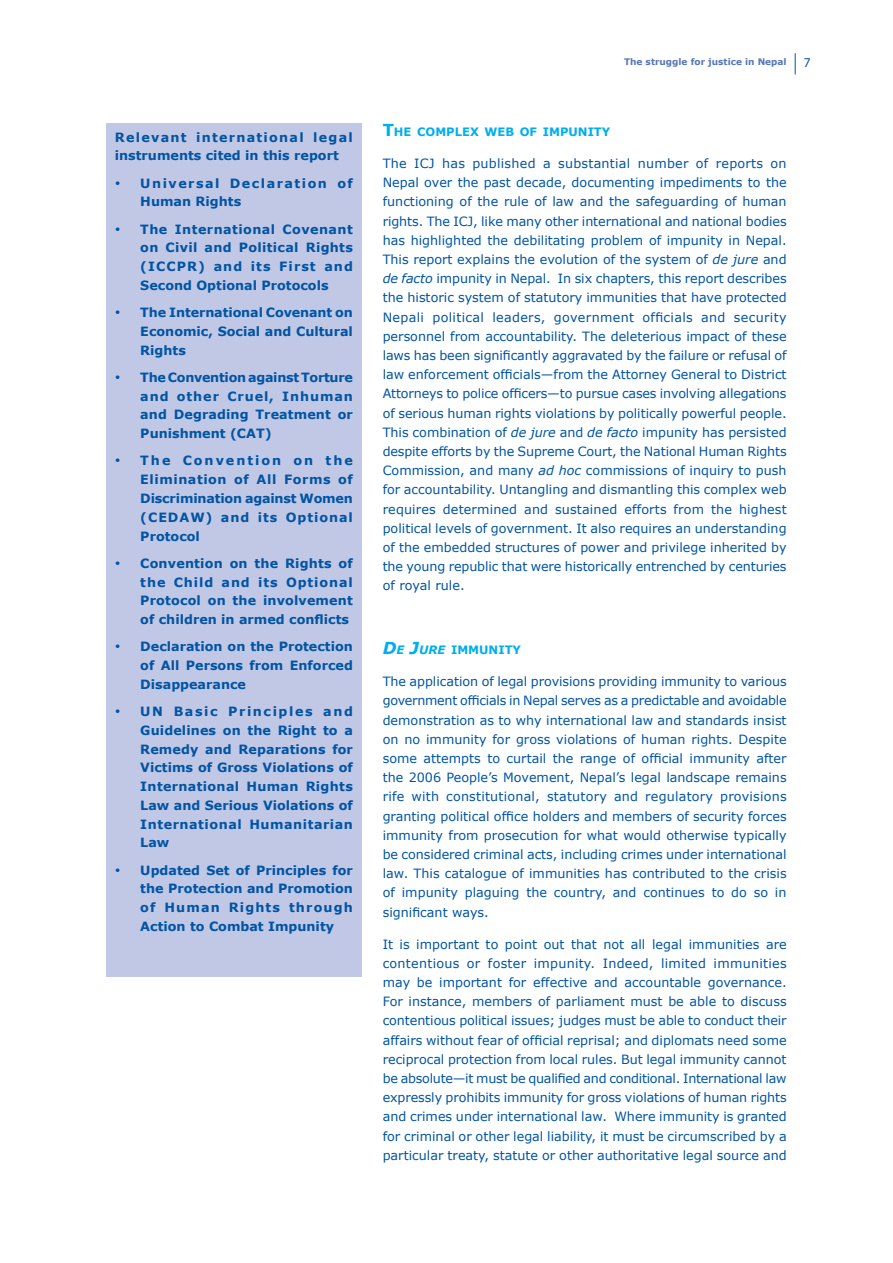
<style>
.page{position:relative;width:893px;height:1263px;background:#fff}
.page>*{position:absolute;margin:0;border:0;box-sizing:border-box;transform-origin:0 0}
.t1{font:13.5px "Myriad Pro";color:#0054a4}
.t2{font:12.75px/19.2px "Verdana";color:#0054a4;text-align:justify}
.t3{font:700 12.75px/18.8px "Verdana";color:#0054a4;text-align:justify}
.t4{font:700 12.75px/18.8px "Verdana";letter-spacing:.05em;color:#0054a4}
.t5{font:700 12.75px/18.8px "Verdana";letter-spacing:.115em;color:#0054a4}
.t6{font:700 11.55px "Verdana";color:#00aeef}
.t7{font:700 9px "Verdana";color:#5776b8}
.s1{font-size:16.5px}
.s2{font-style:italic}
.s3{font-style:italic;font-size:16.5px}
</style>
<div class="page">
<svg style="left:795px;top:53px;width:1px;height:21px"></svg>
<div style="left:106px;top:123px;width:255px;height:854px;background:#c1c8e5"></div>
<p class="t4" style="left:115px;top:127px;width:240px">Relevant international legal instruments cited in this report</p>
<p class="t5" style="left:140px;top:173px;width:214px;text-indent:-26px">• Universal Declaration of<br>Human Rights</p>
<p class="t3" style="left:140px;top:219px;width:214px;text-indent:-26px">• The International Covenant on Civil and Political Rights (ICCPR) and its First and Second Optional Protocols</p>
<p class="t3" style="left:140px;top:303px;width:214px;text-indent:-26px">• The International Covenant on Economic, Social and Cultural Rights</p>
<p class="t3" style="left:140px;top:368px;width:214px;text-indent:-26px">• The Convention against Torture and other Cruel, Inhuman and Degrading Treatment or Punishment (CAT)</p>
<p class="t3" style="left:140px;top:451px;width:214px;text-indent:-26px">• The Convention on the Elimination of All Forms of Discrimination against Women (CEDAW) and its Optional Protocol</p>
<p class="t3" style="left:140px;top:553px;width:214px;text-indent:-26px">• Convention on the Rights of the Child and its Optional Protocol on the involvement of children in armed conflicts</p>
<p class="t3" style="left:140px;top:637px;width:214px;text-indent:-26px">• Declaration on the Protection of All Persons from Enforced Disappearance</p>
<p class="t3" style="left:140px;top:702px;width:214px;text-indent:-26px">• UN Basic Principles and Guidelines on the Right to a Remedy and Reparations for Victims of Gross Violations of International Human Rights Law and Serious Violations of International Humanitarian Law</p>
<p class="t3" style="left:140px;top:860px;width:214px;text-indent:-26px">• Updated Set of Principles for the Protection and Promotion of Human Rights through Action to Combat Impunity</p>
<p class="t7" style="left:624px;top:55px;width:164px">The struggle for justice in Nepal</p>
<p class="t1" style="left:804px;top:54px;width:8px">7</p>
<p class="t6" style="left:383px;top:124px;width:229px"><span class="s1">T</span>HE COMPLEX WEB OF IMPUNITY</p>
<p class="t2" style="left:383px;top:154px;width:406px">The ICJ has published a substantial number of reports on Nepal over the past decade, documenting impediments to the functioning of the rule of law and the safeguarding of human rights. The ICJ, like many other international and national bodies has highlighted the debilitating problem of impunity in Nepal.<br>This report explains the evolution of the system of <span class="s2">de jure</span> and <span class="s2">de facto</span> impunity in Nepal. In six chapters, this report describes the historic system of statutory immunities that have protected Nepali political leaders, government officials and security personnel from accountability. The deleterious impact of these laws has been significantly aggravated by the failure or refusal of law enforcement officials—from the Attorney General to District Attorneys to police officers—to pursue cases involving allegations of serious human rights violations by politically powerful people.<br>This combination of <span class="s2">de jure</span> and <span class="s2">de facto</span> impunity has persisted despite efforts by the Supreme Court, the National Human Rights Commission, and many <span class="s2">ad hoc</span> commissions of inquiry to push for accountability. Untangling and dismantling this complex web requires determined and sustained efforts from the highest political levels of government. It also requires an understanding of the embedded structures of power and privilege inherited by the young republic that were historically entrenched by centuries of royal rule.</p>
<p class="t6" style="left:383px;top:642px;width:140px"><span class="s3">D</span><span class="s2">E</span> <span class="s3">J</span><span class="s2">URE</span> IMMUNITY</p>
<p class="t2" style="left:383px;top:672px;width:406px">The application of legal provisions providing immunity to various government officials in Nepal serves as a predictable and avoidable demonstration as to why international law and standards insist on no immunity for gross violations of human rights. Despite some attempts to curtail the range of official immunity after the 2006 People’s Movement, Nepal’s legal landscape remains rife with constitutional, statutory and regulatory provisions granting political office holders and members of security forces immunity from prosecution for what would otherwise typically be considered criminal acts, including crimes under international law. This catalogue of immunities has contributed to the crisis of impunity plaguing the country, and continues to do so in significant ways.</p>
<p class="t2" style="left:383px;top:934px;width:406px">It is important to point out that not all legal immunities are contentious or foster impunity. Indeed, limited immunities may be important for effective and accountable governance.<br>For instance, members of parliament must be able to discuss contentious political issues; judges must be able to conduct their affairs without fear of official reprisal; and diplomats need some reciprocal protection from local rules. But legal immunity cannot be absolute—it must be qualified and conditional. International law expressly prohibits immunity for gross violations of human rights and crimes under international law. Where immunity is granted for criminal or other legal liability, it must be circumscribed by a particular treaty, statute or other authoritative legal source and</p>
</div>
